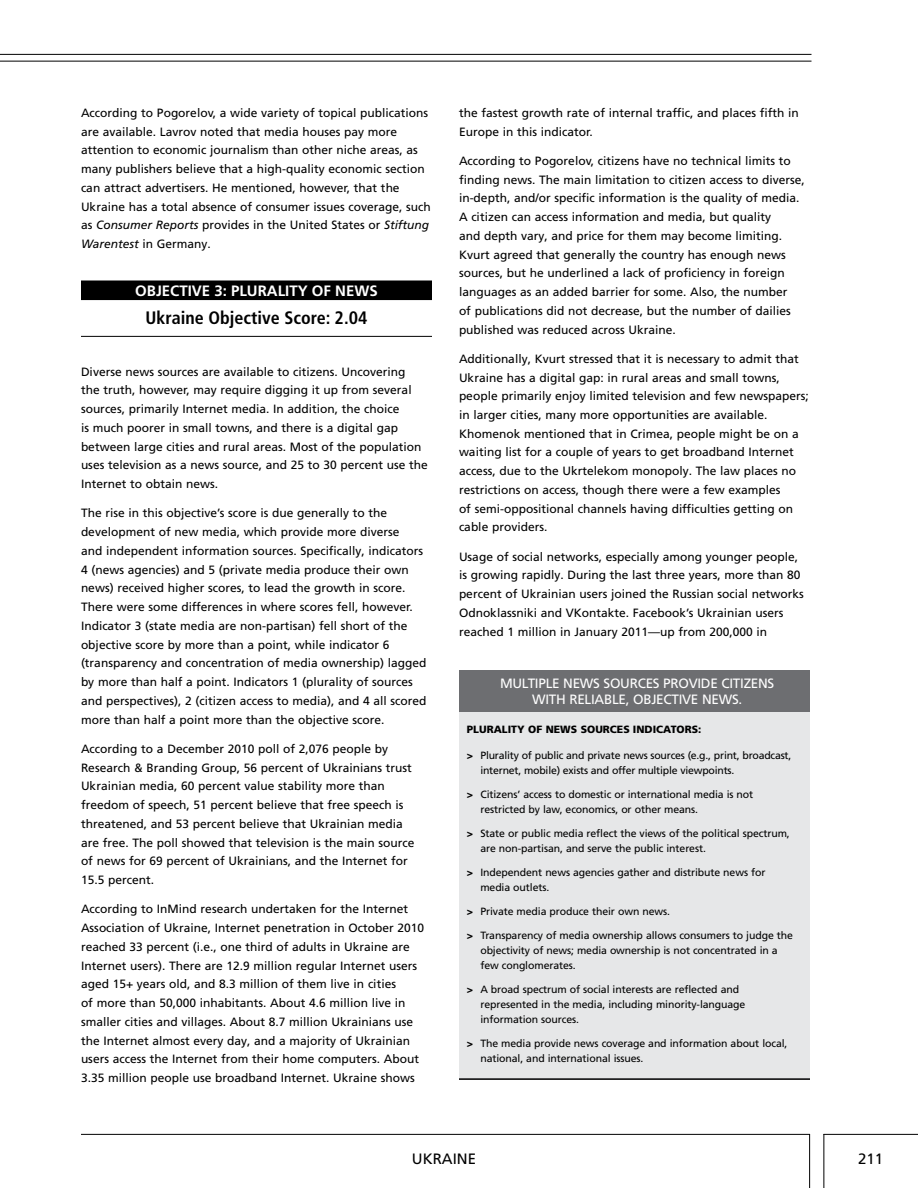
<style>
.page{position:relative;width:918px;height:1188px;background:#fff}
.page>*{position:absolute;margin:0;border:0;box-sizing:border-box;transform-origin:0 0}
.t1{font:700 condensed 18px "Frutiger LT Std";color:#000}
.t2{font:700 15px "Frutiger LT Pro";color:#fff}
.t3{font:15px "Frutiger LT Pro";color:#000}
.t4{font:13.5px/16.5px "Frutiger LT Std";letter-spacing:-.02em;color:#fff;text-align:center}
.t5{font:12px/18.8px "Frutiger LT Pro";color:#000}
.t6{font:10.5px/15px "Frutiger LT Std";letter-spacing:-.01em;color:#000}
.t7{font:900 10.5px "Frutiger LT Std";color:#000}
.s1{font-style:italic}
.s2{font-weight:900}
</style>
<div class="page">
<hr style="left:81px;top:1134px;width:729px;height:1px;background:#000">
<hr style="left:809px;top:1134px;width:1px;height:54px;background:#000">
<hr style="left:823px;top:1134px;width:1px;height:54px;background:#000">
<hr style="left:823px;top:1134px;width:95px;height:1px;background:#000">
<hr style="left:0;top:61px;width:812px;height:1px;background:#000">
<hr style="left:0;top:54px;width:812px;height:1px;background:#000">
<div style="left:81px;top:280px;width:351px;height:16px;background:#000"></div>
<div style="left:81px;top:295px;width:351px;height:5px;background:#000"></div>
<hr style="left:81px;top:336px;width:351px;height:1px;background:#000">
<div style="left:459px;top:704px;width:351px;height:376px;background:#e6e7e8"></div>
<div style="left:459px;top:670px;width:351px;height:42px;background:#6d6e71"></div>
<hr style="left:459px;top:1078px;width:351px;height:2px;background:#000">
<p class="t5" style="left:81px;top:104px;width:351px">According to Pogorelov, a wide variety of topical publications are available. Lavrov noted that media houses pay more attention to economic journalism than other niche areas, as many publishers believe that a high-quality economic section can attract advertisers. He mentioned, however, that the Ukraine has a total absence of consumer issues coverage, such as <span class="s1">Consumer Reports</span> provides in the United States or <span class="s1">Stiftung Warentest</span> in Germany.</p>
<p class="t2" style="left:135px;top:281px;width:21px">OBJECTIVE</p>
<p class="t2" style="left:214px;top:281px;width:35px">3: PLURALITY</p>
<p class="t2" style="left:312px;top:281px;width:66px">OF NEWS</p>
<h1 class="t1" style="left:146px;top:307px;width:223px">Ukraine Objective Score: 2.04</h1>
<p class="t5" style="left:81px;top:362px;width:348px">Diverse news sources are available to citizens. Uncovering<br>the truth, however, may require digging it up from several sources, primarily Internet media. In addition, the choice<br>is much poorer in small towns, and there is a digital gap between large cities and rural areas. Most of the population uses television as a news source, and 25 to 30 percent use the Internet to obtain news.</p>
<p class="t5" style="left:81px;top:504px;width:347px">The rise in this objective’s score is due generally to the development of new media, which provide more diverse<br>and independent information sources. Specifically, indicators 4 (news agencies) and 5 (private media produce their own news) received higher scores, to lead the growth in score.<br>There were some differences in where scores fell, however.<br>Indicator 3 (state media are non-partisan) fell short of the objective score by more than a point, while indicator 6 (transparency and concentration of media ownership) lagged by more than half a point. Indicators 1 (plurality of sources and perspectives), 2 (citizen access to media), and 4 all scored more than half a point more than the objective score.</p>
<p class="t5" style="left:81px;top:739px;width:335px">According to a December 2010 poll of 2,076 people by Research &amp; Branding Group, 56 percent of Ukrainians trust Ukrainian media, 60 percent value stability more than freedom of speech, 51 percent believe that free speech is threatened, and 53 percent believe that Ukrainian media are free. The poll showed that television is the main source of news for 69 percent of Ukrainians, and the Internet for 15.5 percent.</p>
<p class="t5" style="left:81px;top:900px;width:345px">According to InMind research undertaken for the Internet Association of Ukraine, Internet penetration in October 2010 reached 33 percent (i.e., one third of adults in Ukraine are Internet users). There are 12.9 million regular Internet users aged 15+ years old, and 8.3 million of them live in cities<br>of more than 50,000 inhabitants. About 4.6 million live in smaller cities and villages. About 8.7 million Ukrainians use the Internet almost every day, and a majority of Ukrainian users access the Internet from their home computers. About 3.35 million people use broadband Internet. Ukraine shows</p>
<p class="t5" style="left:459px;top:103px;width:341px">the fastest growth rate of internal traffic, and places fifth in<br>Europe in this indicator.</p>
<p class="t5" style="left:459px;top:151px;width:347px">According to Pogorelov, citizens have no technical limits to finding news. The main limitation to citizen access to diverse, in-depth, and/or specific information is the quality of media.<br>A citizen can access information and media, but quality<br>and depth vary, and price for them may become limiting.<br>Kvurt agreed that generally the country has enough news sources, but he underlined a lack of proficiency in foreign languages as an added barrier for some. Also, the number<br>of publications did not decrease, but the number of dailies published was reduced across Ukraine.</p>
<p class="t5" style="left:459px;top:349px;width:351px">Additionally, Kvurt stressed that it is necessary to admit that Ukraine has a digital gap: in rural areas and small towns, people primarily enjoy limited television and few newspapers; in larger cities, many more opportunities are available.<br>Khomenok mentioned that in Crimea, people might be on a waiting list for a couple of years to get broadband Internet access, due to the Ukrtelekom monopoly. The law places no restrictions on access, though there were a few examples<br>of semi-oppositional channels having difficulties getting on cable providers.</p>
<p class="t5" style="left:459px;top:547px;width:346px">Usage of social networks, especially among younger people, is growing rapidly. During the last three years, more than 80 percent of Ukrainian users joined the Russian social networks Odnoklassniki and VKontakte. Facebook’s Ukrainian users reached 1 million in January 2011—up from 200,000 in</p>
<p class="t4" style="left:500px;top:675px;width:276px">M ultiple news sources provide citizens with reliable, objective news.</p>
<p class="t7" style="left:467px;top:723px;width:236px">PLURALITY OF NEWS SOURCES INDICATORS:</p>
<p class="t6" style="left:480px;top:748px;width:313px;text-indent:-14px"><span class="s2">&gt;</span> Plurality of public and private news sources (e.g., print, broadcast, internet, mobile) exists and offer multiple viewpoints.</p>
<p class="t6" style="left:480px;top:787px;width:274px;text-indent:-14px"><span class="s2">&gt;</span> Citizens’ access to domestic or international media is not restricted by law, economics, or other means.</p>
<p class="t6" style="left:480px;top:826px;width:311px;text-indent:-14px"><span class="s2">&gt;</span> State or public media reflect the views of the political spectrum, are non-partisan, and serve the public interest.</p>
<p class="t6" style="left:480px;top:865px;width:287px;text-indent:-14px"><span class="s2">&gt;</span> I ndependent news agencies gather and distribute news for media outlets.</p>
<p class="t6" style="left:467px;top:904px;width:205px"><span class="s2">&gt;</span> Private media produce their own news.</p>
<p class="t6" style="left:480px;top:928px;width:314px;text-indent:-14px"><span class="s2">&gt;</span> Transparency of media ownership allows consumers to judge the objectivity of news; media ownership is not concentrated in a few conglomerates.</p>
<p class="t6" style="left:480px;top:982px;width:266px;text-indent:-14px"><span class="s2">&gt;</span> A broad spectrum of social interests are reflected and represented in the media, including minority-language information sources.</p>
<p class="t6" style="left:480px;top:1036px;width:309px;text-indent:-14px"><span class="s2">&gt;</span> The media provide news coverage and information about local, national, and international issues.</p>
<p class="t3" style="left:412px;top:1150px;width:40px">Ukraine</p>
<p class="t3" style="left:858px;top:1150px;width:27px">211</p>
</div>
